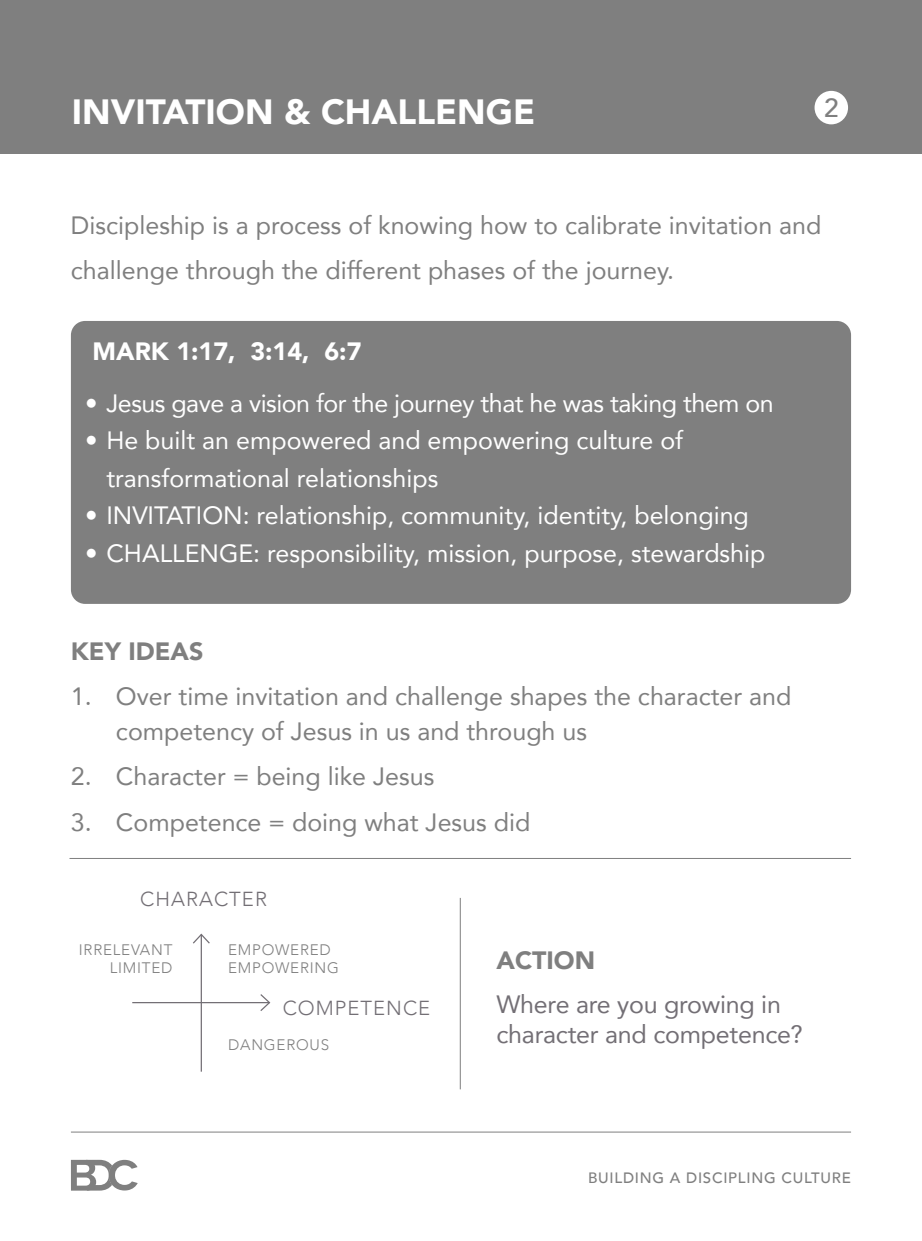
<style>
.page{position:relative;width:922px;height:1241px;background:#fff}
.page>*{position:absolute;margin:0;border:0;box-sizing:border-box;transform-origin:0 0}
.t1{font:900 35px "Avenir";color:#fff}
.t2{font:500 26.25px "Avenir";color:#7f7f7f}
.t3{font:25px/45px "Avenir";color:#7f7f7f}
.t4{font:25px/37.5px "Avenir";color:#fff}
.t5{font:25px "Avenir";letter-spacing:-.02em;color:#fff}
.t6{font:25px/30px "Avenir";letter-spacing:-.01em;color:#736f75}
.t7{font:900 25px "Avenir";color:#fff}
.t8{font:900 25px "Avenir";color:#7f7f7f}
.t9{font:300 20.25px "Avenir";letter-spacing:.05em;color:#736f75}
.t10{font:300 15.25px "Avenir";letter-spacing:.05em;color:#7f7f7f}
.t11{font:500 15px "Avenir";letter-spacing:.05em;color:#7f7f7f}
</style>
<div class="page">
<div style="left:0;top:0;width:921px;height:153px;background:#7f7f7f"></div>
<hr style="left:69px;top:857px;width:781px;height:1px;background:#7f7f7f">
<hr style="left:71px;top:1131px;width:779px;height:1px;background:#7f7f7f">
<svg style="left:71px;top:1159px;width:67px;height:31px"></svg>
<hr style="left:459px;top:897px;width:1px;height:192px;background:#7f7f7f">
<div style="left:814px;top:91px;width:33px;height:33px;background:#fff;border-radius:50%"></div>
<div style="left:71px;top:321px;width:779px;height:282px;background:#7f7f7f;border-radius:14px"></div>
<hr style="left:132px;top:1001px;width:137px;height:2px;background:#736f75">
<svg style="left:259px;top:994px;width:12px;height:17px"></svg>
<hr style="left:201px;top:934px;width:1px;height:137px;background:#736f75">
<svg style="left:193px;top:933px;width:17px;height:11px"></svg>
<p class="t1" style="left:72px;top:82px;width:464px">INVITATION &amp; CHALLENGE</p>
<p class="t2" style="left:823px;top:85px;width:16px">2</p>
<p class="t3" style="left:71px;top:202px;width:751px">Discipleship is a process of knowing how to calibrate invitation and challenge through the different phases of the journey.</p>
<p class="t7" style="left:92px;top:330px;width:270px">MARK 1:17, 3:14, 6:7</p>
<p class="t5" style="left:85px;top:383px;width:690px">• Jesus gave a vision for the journey that he was taking them on</p>
<p class="t4" style="left:106px;top:421px;width:578px;text-indent:-21px">• He built an empowered and empowering culture of transformational relationships</p>
<p class="t4" style="left:85px;top:496px;width:665px">• INVITATION: relationship, community, identity, belonging</p>
<p class="t4" style="left:85px;top:533px;width:681px">• CHALLENGE: responsibility, mission, purpose, stewardship</p>
<p class="t8" style="left:71px;top:630px;width:134px">KEY IDEAS</p>
<p class="t3" style="left:116px;top:678px;width:676px;line-height:35px;text-indent:-45px">1. Over time invitation and challenge shapes the character and competency of Jesus in us and through us</p>
<p class="t3" style="left:71px;top:753px;width:365px">2. Character = being like Jesus</p>
<p class="t3" style="left:71px;top:798px;width:461px">3. Competence = doing what Jesus did</p>
<p class="t9" style="left:140px;top:886px;width:128px">CHARACTER</p>
<p class="t10" style="left:228px;top:940px;width:104px">EMPOWERED</p>
<p class="t10" style="left:228px;top:958px;width:112px">EMPOWERING</p>
<p class="t9" style="left:282px;top:996px;width:149px">COMPETENCE</p>
<p class="t10" style="left:228px;top:1035px;width:102px">DANGEROUS</p>
<p class="t10" style="left:79px;top:940px;width:95px">IRRELEVANT</p>
<p class="t10" style="left:110px;top:958px;width:64px">LIMITED</p>
<p class="t8" style="left:496px;top:938px;width:100px">ACTION</p>
<p class="t6" style="left:496px;top:988px;width:308px">Where are you growing in character and competence?</p>
<p class="t11" style="left:588px;top:1164px;width:264px">BUILDING A DISCIPLING CULTURE</p>
</div>
